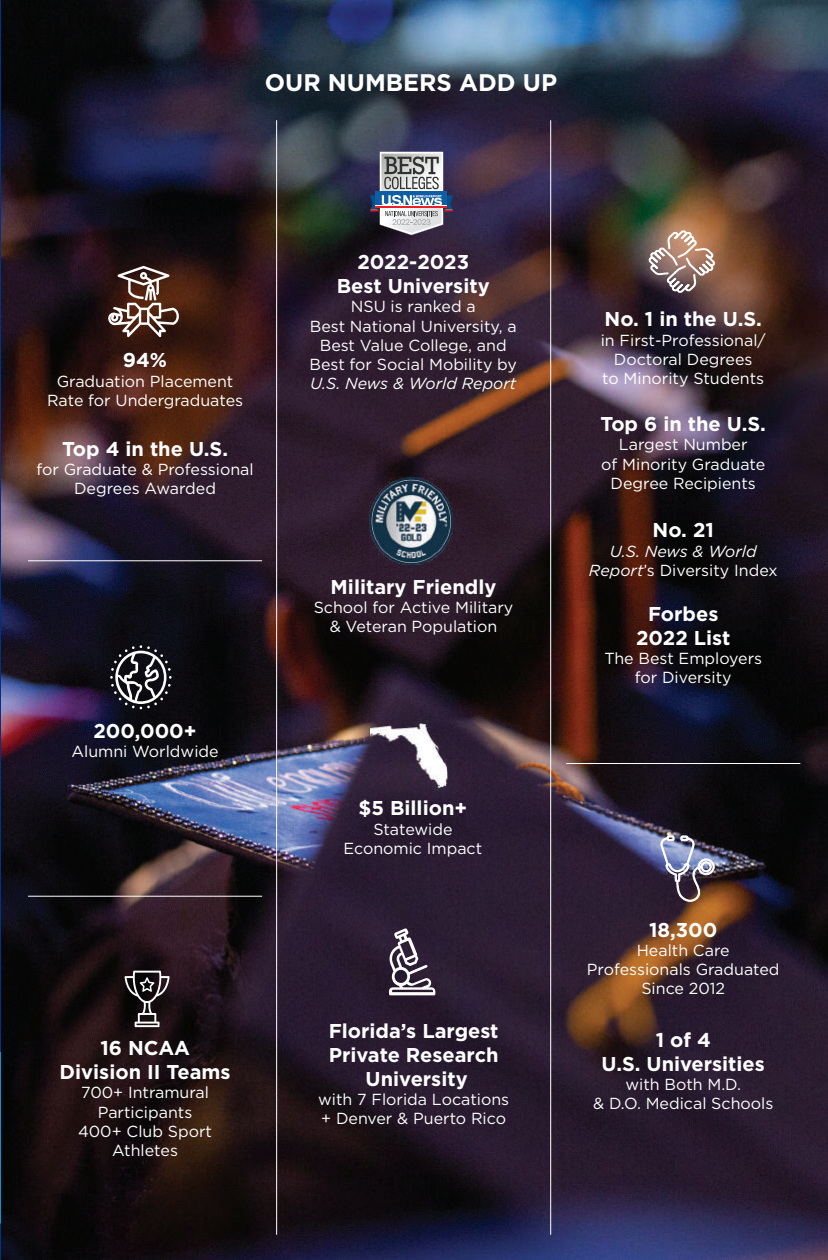
<style>
.page{position:relative;width:828px;height:1260px;background:#fff}
.page>*{position:absolute;margin:0;border:0;box-sizing:border-box;transform-origin:0 0}
.t1{font:700 24px "Gotham";color:#fff}
.t2{font:700 20px/24px "Gotham";color:#fff;text-align:center}
.t3{font:16px/19.2px "Gotham";color:#fff;text-align:center}
.t4{font:italic 16px/19.2px "Gotham";color:#fff;text-align:center}
.s1{font-style:normal}
</style>
<div class="page">
<hr style="left:0;top:0;width:2px;height:1260px;background:#003186">
<svg style="left:0;top:1052px;width:2px;height:171px"></svg>
<img style="left:2px;top:0;width:826px;height:1260px">
<div style="left:252px;top:58px;width:336px;height:65px;background:#231f20;opacity:.75"></div>
<svg style="left:370px;top:152px;width:83px;height:83px"></svg>
<hr style="left:376px;top:205px;width:71px;height:1px;background:#fff">
<hr style="left:376px;top:206px;width:71px;height:2px;background:#ec1f26">
<img style="left:370px;top:710px;width:78px;height:89px">
<img style="left:369px;top:478px;width:83px;height:87px">
<hr style="left:276px;top:120px;width:1px;height:1115px;background:#fff">
<hr style="left:550px;top:120px;width:1px;height:1115px;background:#fff">
<svg style="left:389px;top:928px;width:46px;height:67px"></svg>
<svg style="left:125px;top:971px;width:45px;height:56px;background:#464143"></svg>
<svg style="left:108px;top:266px;width:71px;height:71px"></svg>
<svg style="left:110px;top:645px;width:62px;height:64px"></svg>
<hr style="left:28px;top:560px;width:234px;height:1px;background:#fff">
<hr style="left:28px;top:896px;width:234px;height:1px;background:#fff">
<img style="left:661px;top:836px;width:53px;height:65px">
<svg style="left:649px;top:230px;width:66px;height:63px;background:#a4867b"></svg>
<hr style="left:566px;top:763px;width:234px;height:1px;background:#fff">
<h1 class="t1" style="left:265px;top:66px;width:294px">OUR NUMBERS ADD UP</h1>
<p class="t2" style="left:123px;top:348px;width:46px">94%</p>
<p class="t3" style="left:47px;top:371px;width:198px">Graduation Placement<br>Rate for Undergraduates</p>
<p class="t2" style="left:62px;top:436px;width:167px">Top 4 in the U.S.</p>
<p class="t3" style="left:36px;top:459px;width:219px">for Graduate &amp; Professional<br>Degrees Awarded</p>
<p class="t2" style="left:93px;top:718px;width:105px">200,000+</p>
<p class="t3" style="left:72px;top:741px;width:149px">Alumni Worldwide</p>
<p class="t2" style="left:337px;top:250px;width:154px">2022-2023<br>Best University</p>
<p class="t3" style="left:310px;top:297px;width:209px">NSU is ranked a<br>Best National University, a<br>Best Value College, and<br>Best for Social Mobility by</p>
<p class="t4" style="left:310px;top:374px;width:208px">U.S. News &amp; World Report</p>
<p class="t2" style="left:331px;top:574px;width:167px">Military Friendly</p>
<p class="t3" style="left:314px;top:597px;width:201px">School for Active Military &amp; Veteran Population</p>
<p class="t2" style="left:359px;top:796px;width:110px">$5 Billion+</p>
<p class="t3" style="left:344px;top:819px;width:140px">Statewide<br>Economic Impact</p>
<p class="t2" style="left:60px;top:1036px;width:172px">16 NCAA<br>Division II Teams</p>
<p class="t3" style="left:78px;top:1083px;width:135px">700+ Intramural<br>Participants<br>400+ Club Sport<br>Athletes</p>
<p class="t2" style="left:329px;top:1019px;width:171px">Florida’s Largest<br>Private Research<br>University</p>
<p class="t3" style="left:318px;top:1089px;width:193px;text-align:left">with 7 Florida Locations + Denver &amp; Puerto Rico</p>
<p class="t2" style="left:605px;top:307px;width:159px">No. 1 in the U.S.</p>
<p class="t3" style="left:601px;top:330px;width:166px">in First-Professional/<br>Doctoral Degrees<br>to Minority Students</p>
<p class="t2" style="left:601px;top:412px;width:167px">Top 6 in the U.S.</p>
<p class="t3" style="left:601px;top:435px;width:165px">Largest Number<br>of Minority Graduate<br>Degree Recipients</p>
<p class="t2" style="left:653px;top:518px;width:63px">No. 21</p>
<p class="t4" style="left:589px;top:541px;width:190px">U.S. News &amp; World<br>Report<span class="s1">’s Diversity Index</span></p>
<p class="t2" style="left:636px;top:602px;width:96px">Forbes<br>2022 List</p>
<p class="t3" style="left:604px;top:648px;width:159px">The Best Employers for Diversity</p>
<p class="t2" style="left:649px;top:918px;width:70px">18,300</p>
<p class="t3" style="left:587px;top:940px;width:194px">Health Care<br>Professionals Graduated<br>Since 2012</p>
<p class="t2" style="left:602px;top:1027px;width:165px">1 of 4<br>U.S. Universities</p>
<p class="t3" style="left:593px;top:1074px;width:182px">with Both M.D.<br>&amp; D.O. Medical Schools</p>
</div>
